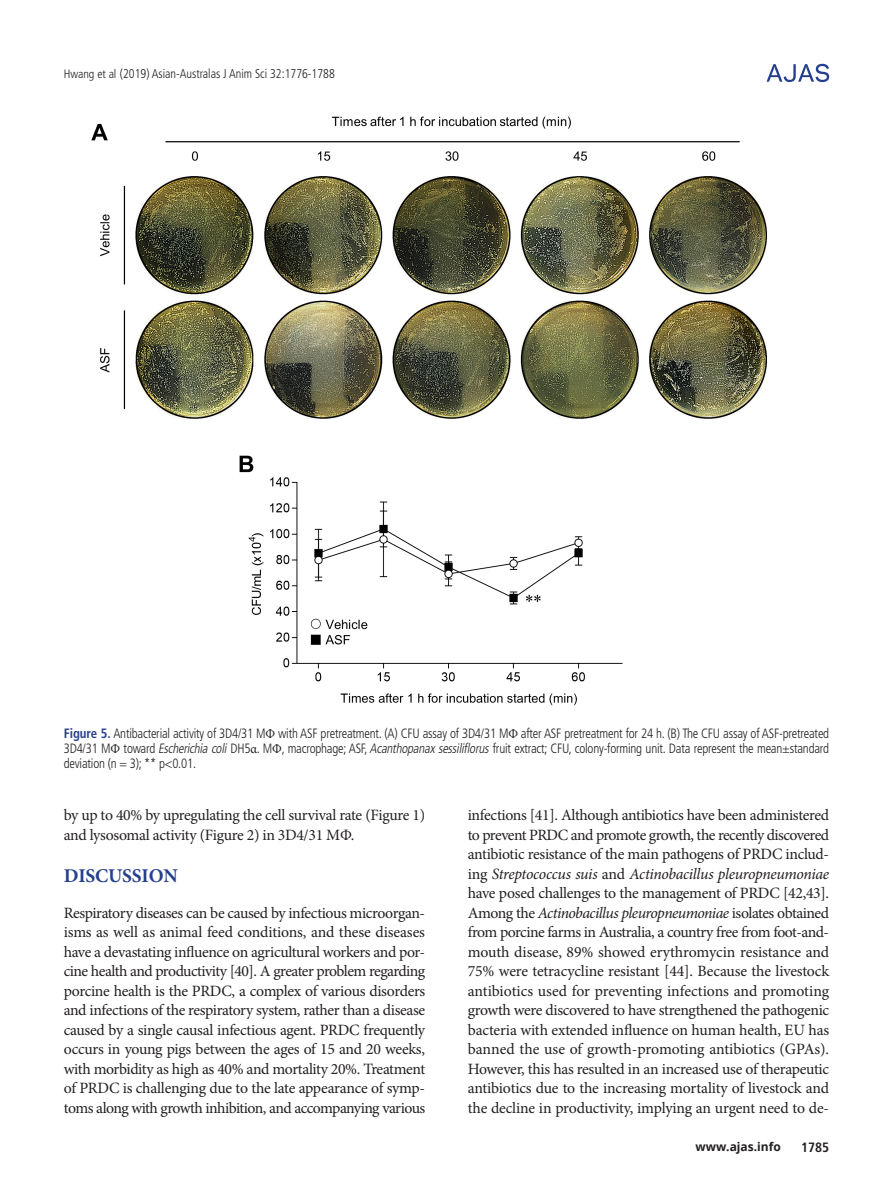
<style>
.page{position:relative;width:893px;height:1191px;background:#fff}
.page>*{position:absolute;margin:0;border:0;box-sizing:border-box;transform-origin:0 0}
.대제목{font:700 19.5px "Minion Pro";letter-spacing:-.01em;color:#253f8e}
.본문{font:15.75px/19.5px "Minion Pro";letter-spacing:-.02em;color:#231f20;text-align:justify}
.표_그림__제목{font:300 condensed 13.5px/15px "Frutiger LT Std";letter-spacing:-.015em;color:#231f20;text-align:justify;scale:.95 1}
.t1{font:700 condensed 13.5px "Frutiger LT Std";color:#231f20}
.t2{font:300 condensed 12.75px "Frutiger LT Std";color:#231f20;scale:.95 1}
.t3{font:700 12px "Open Sans";color:#231f20}
.s1{font-size:12px}
.s2{font-weight:700;color:#253f8e}
.s3{font-family:"Minion Pro";font-weight:400;font-stretch:normal}
.s4{font-style:italic}
</style>
<div class="page">
<svg style="left:767px;top:64px;width:62px;height:18px"></svg>
<img style="left:91px;top:116px;width:676px;height:590px">
<p class="t2" style="left:64px;top:66px;width:287px"><span class="s1">Hwang et al</span> (2019) Asian-Australas J Anim Sci 32:1776-1788</p>
<p class="표_그림__제목" style="left:64px;top:725px;width:807px"><span class="s2">Figure 5.</span> Antibacterial activity of 3D4/31 M<span class="s3">Φ</span> with ASF pretreatment. (A) CFU assay of 3D4/31 M<span class="s3">Φ</span> after ASF pretreatment for 24 h. (B) The CFU assay of ASF-pretreated 3D4/31 M<span class="s3">Φ</span> toward <span class="s4">Escherichia coli</span> DH5<span class="s3">α</span>. M<span class="s3">Φ</span>, macrophage; ASF, <span class="s4">Acanthopanaxsessiliflorus</span> fruit extract; CFU, colony-forming unit. Data represent the mean±standard deviation (n = 3); ** p&lt;0.01.</p>
<p class="본문" style="left:64px;top:805px;width:363px">by up to 40% by upregulating the cell survival rate (Figure 1) and lysosomal activity (Figure 2) in 3D4/31 MΦ.</p>
<p class="대제목" style="left:64px;top:861px;width:116px">DISCUSSION</p>
<p class="본문" style="left:64px;top:903px;width:363px">Respiratory diseases can be caused by infectious microorgan&shy;isms as well as animal feed conditions, and these diseases have a devastating influence on agricultural workers and por&shy;cine health and productivity [40]. A greater problem regarding porcine health is the PRDC, a complex of various disorders and infections of the respiratory system, rather than a disease caused by a single causal infectious agent. PRDC frequently occurs in young pigs between the ages of 15 and 20 weeks, with morbidity as high as 40% and mortality 20%. Treatment of PRDC is challenging due to the late appearance of symp&shy;toms along with growth inhibition, and accompanying various</p>
<p class="본문" style="left:468px;top:805px;width:363px">infections [41]. Although antibiotics have been administered to prevent PRDC and promote growth, the recently discovered antibiotic resistance of the main pathogens of PRDC includ&shy;ing <span class="s4">Streptococcus suis</span> and <span class="s4">Actinobacillus pleuropneumoniae </span>have posed challenges to the management of PRDC [42,43].<br>Among the <span class="s4">Actinobacillus pleuropneumoniae</span> isolates obtained from porcine farms in Australia, a country free from foot-and&shy;mouth disease, 89% showed erythromycin resistance and 75% were tetracycline resistant [44]. Because the livestock antibiotics used for preventing infections and promoting growth were discovered to have strengthened the pathogenic bacteria with extended influence on human health, EU has banned the use of growth-promoting antibiotics (GPAs).<br>However, this has resulted in an increased use of therapeutic antibiotics due to the increasing mortality of livestock and the decline in productivity, implying an urgent need to de-</p>
<p class="t3" style="left:695px;top:1138px;width:87px">www.ajas.info</p>
<p class="t1" style="left:801px;top:1138px;width:30px">1785</p>
</div>
